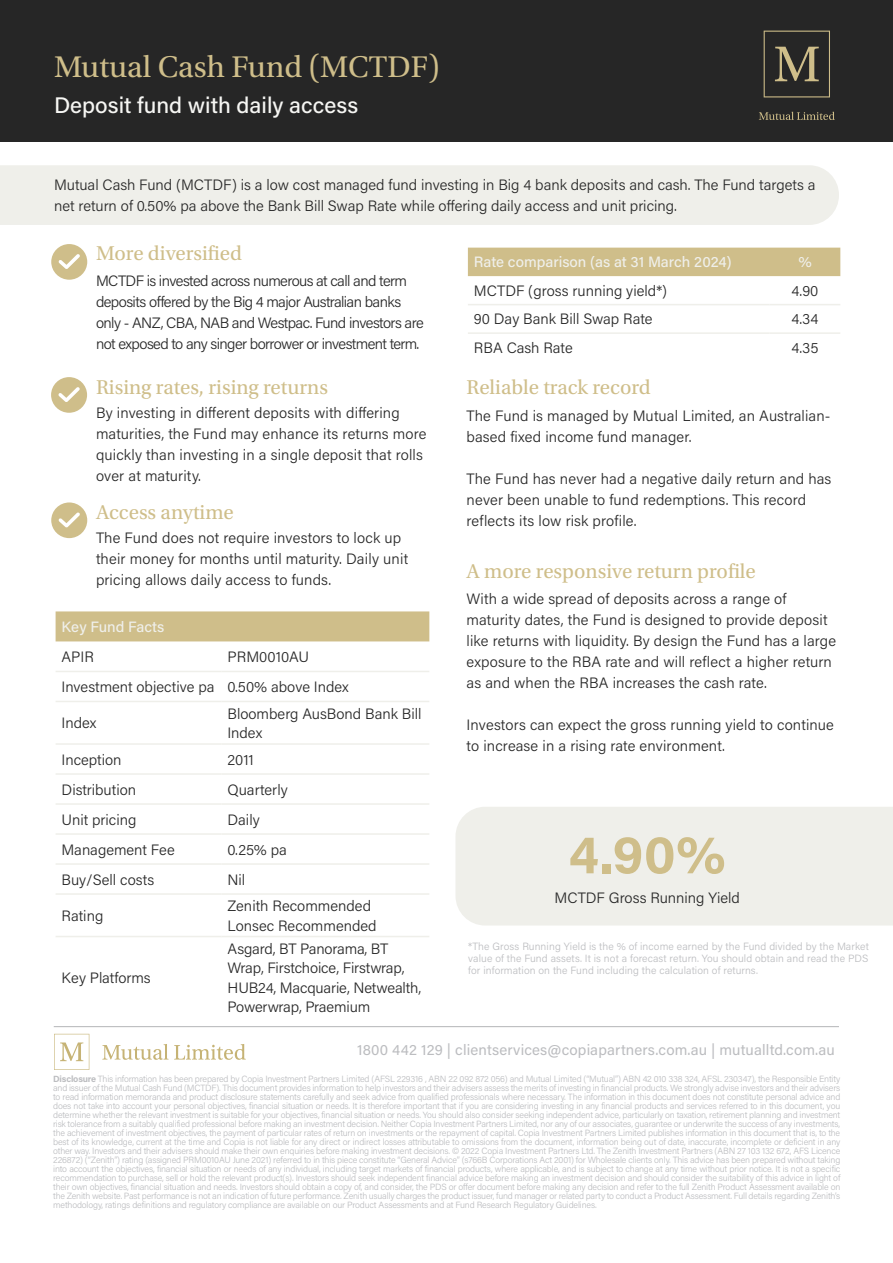
<style>
.page{position:relative;width:893px;height:1263px;background:#fff}
.page>*{position:absolute;margin:0;border:0;box-sizing:border-box;transform-origin:0 0}
.t1{font:700 54px "Acumin Pro";color:#cfbe8a}
.t2{font:31.5px "Utopia Std";color:#cfbe8a}
.t3{font:500 22.5px "Acumin Pro";color:#f6f6f3}
.t4{font:21px "Utopia Std";color:#cfbe8a}
.t5{font:300 15px/21px "Acumin Pro";letter-spacing:.005em;color:#262626}
.t6{font:300 15px/21px "Acumin Pro";letter-spacing:-.04em;color:#262626}
.t7{font:15px "Acumin Pro";letter-spacing:.01em;color:#bcbdc0}
.t8{font:500 15px "Acumin Pro";color:#efefea}
.t9{font:300 10.5px/12px "Acumin Pro";letter-spacing:.01em;color:#bcbdc0;text-align:justify}
.t10{font:300 9px/9px "Acumin Pro";letter-spacing:-.02em;color:#bcbdc0;text-align:justify}
.s1{font-weight:700}
</style>
<div class="page">
<div style="left:0;top:0;width:893px;height:141px;background:#262626"></div>
<div style="left:0;top:165px;width:839px;height:60px;background:#efefea"></div>
<svg style="left:102px;top:1044px;width:144px;height:16px"></svg>
<svg style="left:54px;top:1034px;width:35px;height:36px"></svg>
<svg style="left:759px;top:112px;width:76px;height:8px"></svg>
<svg style="left:764px;top:31px;width:66px;height:66px"></svg>
<hr style="left:54px;top:1026px;width:785px;height:1px;background:#bcbdc0">
<svg style="left:51px;top:244px;width:36px;height:36px"></svg>
<svg style="left:51px;top:377px;width:36px;height:36px"></svg>
<svg style="left:51px;top:502px;width:36px;height:36px"></svg>
<div style="left:468px;top:248px;width:372px;height:28px;background:#cfbe8a"></div>
<hr style="left:468px;top:304px;width:302px;height:1px;background:#efefea">
<hr style="left:770px;top:304px;width:70px;height:1px;background:#efefea">
<hr style="left:468px;top:332px;width:302px;height:2px;background:#efefea">
<hr style="left:770px;top:332px;width:70px;height:2px;background:#efefea">
<div style="left:56px;top:611px;width:373px;height:30px;background:#cfbe8a"></div>
<hr style="left:56px;top:671px;width:165px;height:1px;background:#efefea">
<hr style="left:221px;top:671px;width:208px;height:1px;background:#efefea">
<hr style="left:56px;top:701px;width:165px;height:1px;background:#efefea">
<hr style="left:221px;top:701px;width:208px;height:1px;background:#efefea">
<hr style="left:56px;top:743px;width:165px;height:2px;background:#efefea">
<hr style="left:221px;top:743px;width:208px;height:2px;background:#efefea">
<hr style="left:56px;top:773px;width:165px;height:2px;background:#efefea">
<hr style="left:221px;top:773px;width:208px;height:2px;background:#efefea">
<hr style="left:56px;top:803px;width:165px;height:2px;background:#efefea">
<hr style="left:221px;top:803px;width:208px;height:2px;background:#efefea">
<hr style="left:56px;top:833px;width:165px;height:2px;background:#efefea">
<hr style="left:221px;top:833px;width:208px;height:2px;background:#efefea">
<hr style="left:56px;top:863px;width:165px;height:2px;background:#efefea">
<hr style="left:221px;top:863px;width:208px;height:2px;background:#efefea">
<hr style="left:56px;top:893px;width:165px;height:2px;background:#efefea">
<hr style="left:221px;top:893px;width:208px;height:2px;background:#efefea">
<hr style="left:56px;top:936px;width:165px;height:1px;background:#efefea">
<hr style="left:221px;top:936px;width:208px;height:1px;background:#efefea">
<div style="left:455px;top:807px;width:438px;height:118px;background:#efefea"></div>
<p class="t2" style="left:54px;top:50px;width:387px">Mutual Cash Fund (MCTDF)</p>
<p class="t3" style="left:54px;top:89px;width:306px">Deposit fund with daily access</p>
<p class="t5" style="left:54px;top:173px;width:763px">Mutual Cash Fund (MCTDF) is a low cost managed fund investing in Big 4 bank deposits and cash. The Fund targets a net return of 0.50% pa above the Bank Bill Swap Rate while offering daily access and unit pricing.</p>
<p class="t4" style="left:96px;top:242px;width:148px">More diversified</p>
<p class="t6" style="left:96px;top:270px;width:329px">MCTDF is invested across numerous at call and term deposits offered by the Big 4 major Australian banks only - ANZ, CBA, NAB and Westpac. Fund investors are not exposed to any singer borrower or investment term.</p>
<p class="t4" style="left:96px;top:376px;width:234px">Rising rates, rising returns</p>
<p class="t5" style="left:96px;top:401px;width:332px">By investing in different deposits with differing maturities, the Fund may enhance its returns more quickly than investing in a single deposit that rolls over at maturity.</p>
<p class="t4" style="left:96px;top:501px;width:139px">Access anytime</p>
<p class="t5" style="left:96px;top:527px;width:314px">The Fund does not require investors to lock up their money for months until maturity. Daily unit pricing allows daily access to funds.</p>
<p class="t8" style="left:62px;top:616px;width:104px">Key Fund Facts</p>
<p class="t5" style="left:62px;top:646px;width:34px">APIR</p>
<p class="t5" style="left:227px;top:646px;width:83px">PRM0010AU</p>
<p class="t5" style="left:62px;top:676px;width:154px">Investment objective pa</p>
<p class="t5" style="left:227px;top:676px;width:123px">0.50% above Index</p>
<p class="t5" style="left:62px;top:712px;width:36px">Index</p>
<p class="t5" style="left:227px;top:703px;width:196px;line-height:19.5px">Bloomberg AusBond Bank Bill<br>Index</p>
<p class="t5" style="left:62px;top:748px;width:61px">Inception</p>
<p class="t5" style="left:227px;top:748px;width:28px">2011</p>
<p class="t5" style="left:62px;top:778px;width:76px">Distribution</p>
<p class="t5" style="left:227px;top:778px;width:62px">Quarterly</p>
<p class="t5" style="left:62px;top:808px;width:76px">Unit pricing</p>
<p class="t5" style="left:227px;top:808px;width:34px">Daily</p>
<p class="t5" style="left:62px;top:838px;width:115px">Management Fee</p>
<p class="t5" style="left:227px;top:838px;width:61px">0.25% pa</p>
<p class="t5" style="left:62px;top:868px;width:94px">Buy/Sell costs</p>
<p class="t5" style="left:227px;top:868px;width:19px">Nil</p>
<p class="t5" style="left:62px;top:904px;width:43px">Rating</p>
<p class="t5" style="left:227px;top:895px;width:145px">Zenith Recommended</p>
<p class="t5" style="left:227px;top:914px;width:151px">Lonsec Recommended</p>
<p class="t5" style="left:62px;top:966px;width:91px">Key Platforms</p>
<p class="t5" style="left:227px;top:938px;width:195px;line-height:19.5px">Asgard, BT Panorama, BT<br>Wrap, Firstchoice, Firstwrap,<br>HUB24, Macquarie, Netwealth,<br>Powerwrap, Praemium</p>
<p class="t8" style="left:474px;top:252px;width:259px">Rate comparison (as at 31 March 2024)</p>
<p class="t8" style="left:798px;top:252px;width:15px">%</p>
<p class="t5" style="left:474px;top:280px;width:195px">MCTDF (gross running yield*)</p>
<p class="t5" style="left:791px;top:280px;width:29px">4.90</p>
<p class="t5" style="left:474px;top:308px;width:180px">90 Day Bank Bill Swap Rate</p>
<p class="t5" style="left:791px;top:308px;width:28px">4.34</p>
<p class="t5" style="left:474px;top:337px;width:100px">RBA Cash Rate</p>
<p class="t5" style="left:791px;top:337px;width:28px">4.35</p>
<p class="t4" style="left:466px;top:376px;width:186px">Reliable track record</p>
<p class="t5" style="left:466px;top:404px;width:365px">The Fund is managed by Mutual Limited, an Australian&shy;based fixed income fund manager.</p>
<p class="t5" style="left:466px;top:467px;width:366px">The Fund has never had a negative daily return and has never been unable to fund redemptions. This record reflects its low risk profile.</p>
<p class="t4" style="left:466px;top:560px;width:291px">A more responsive return profile</p>
<p class="t5" style="left:466px;top:588px;width:371px">With a wide spread of deposits across a range of maturity dates, the Fund is designed to provide deposit like returns with liquidity. By design the Fund has a large exposure to the RBA rate and will reflect a higher return as and when the RBA increases the cash rate.</p>
<p class="t5" style="left:466px;top:714px;width:369px">Investors can expect the gross running yield to continue to increase in a rising rate environment.</p>
<p class="t1" style="left:569px;top:816px;width:159px">4.90%</p>
<p class="t5" style="left:554px;top:887px;width:187px">MCTDF Gross Running Yield</p>
<p class="t9" style="left:468px;top:940px;width:402px">*The Gross Running Yield is the % of income earned by the Fund divided by the Market value of the Fund assets. It is not a forecast return. You should obtain and read the PDS for information on the Fund including the calculation of returns.</p>
<p class="t7" style="left:357px;top:1039px;width:479px">1800 442 129 | clientservices@copiapartners.com.au | mutualltd.com.au</p>
<p class="t10" style="left:53px;top:1074px;width:789px"><span class="s1">Disclosure</span> This information has been prepared by Copia Investment Partners Limited (AFSL 229316 , ABN 22 092 872 056) and Mutual Limited (“Mutual”) ABN 42 010 338 324, AFSL 230347), the Responsible Entity and issuer of the Mutual Cash Fund (MCTDF). This document provides information to help investors and their advisers assess the merits of investing in financial products. We strongly advise investors and their advisers to read information memoranda and product disclosure statements carefully and seek advice from qualified professionals where necessary. The information in this document does not constitute personal advice and does not take into account your personal objectives, financial situation or needs. It is therefore important that if you are considering investing in any financial products and services referred to in this document, you determine whether the relevant investment is suitable for your objectives, financial situation or needs. You should also consider seeking independent advice, particularly on taxation, retirement planning and investment risk tolerance from a suitably qualified professional before making an investment decision. Neither Copia Investment Partners Limited, nor any of our associates, guarantee or underwrite the success of any investments, the achievement of investment objectives, the payment of particular rates of return on investments or the repayment of capital. Copia Investment Partners Limited publishes information in this document that is, to the best of its knowledge, current at the time and Copia is not liable for any direct or indirect losses attributable to omissions from the document, information being out of date, inaccurate, incomplete or deficient in any other way. Investors and their advisers should make their own enquiries before making investment decisions. © 2022 Copia Investment Partners Ltd. The Zenith Investment Partners (ABN 27 103 132 672, AFS Licence 226872) (“Zenith”) rating (assigned PRM0010AU June 2021) referred to in this piece constitute “General Advice” (s766B Corporations Act 2001) for Wholesale clients only. This advice has been prepared without taking into account the objectives, financial situation or needs of any individual, including target markets of financial products, where applicable, and is subject to change at any time without prior notice. It is not a specific recommendation to purchase, sell or hold the relevant product(s). Investors should seek independent financial advice before making an investment decision and should consider the suitability of this advice in light of their own objectives, financial situation and needs. Investors should obtain a copy of, and consider, the PDS or offer document before making any decision and refer to the full Zenith Product Assessment available on the Zenith website. Past performance is not an indication of future performance. Zenith usually charges the product issuer, fund manager or related party to conduct a Product Assessment. Full details regarding Zenith’s methodology, ratings definitions and regulatory compliance are available on our Product Assessments and at Fund Research Regulatory Guidelines.</p>
</div>
